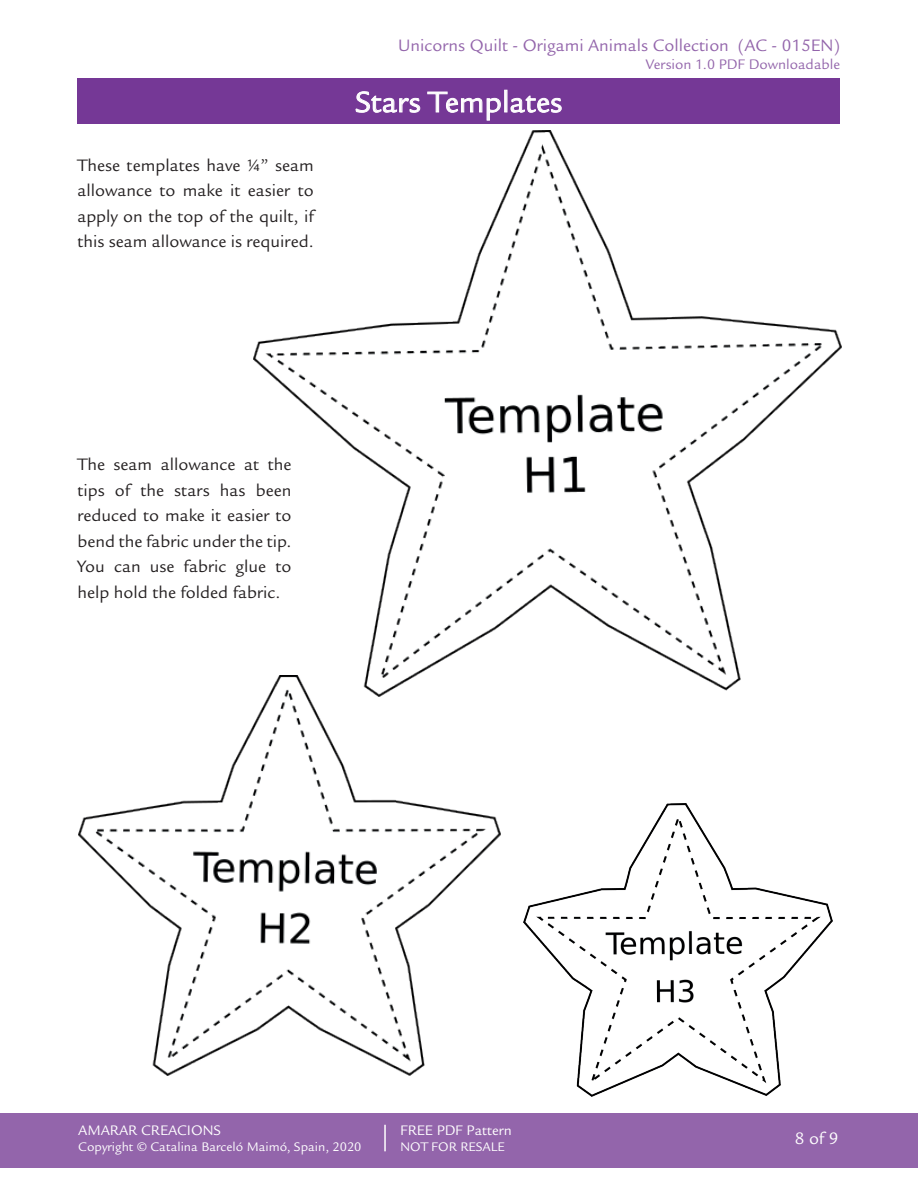
<style>
.page{position:relative;width:918px;height:1188px;background:#fff}
.page>*{position:absolute;margin:0;border:0;box-sizing:border-box;transform-origin:0 0}
.t1{font:31.5px "Legacy Sans Std";color:#fff}
.t2{font:18px/25.5px "Legacy Sans Std";color:#231f20;text-align:justify}
.t3{font:18px "Legacy Sans Std";color:#9365ab}
.t4{font:18px "Legacy Sans Std";color:#fff}
.t5{font:15px "Legacy Sans Std";color:#fff}
.t6{font:15px "Legacy Sans Std";color:#9365ab}
.t7{font:13.5px "Legacy Sans Std";color:#fff}
</style>
<div class="page">
<div style="left:0;top:1114px;width:918px;height:54px;background:#9365ab"></div>
<hr style="left:384px;top:1125px;width:2px;height:26px;background:#fff">
<img style="left:254px;top:131px;width:587px;height:560px">
<img style="left:78px;top:676px;width:422px;height:399px">
<img style="left:524px;top:803px;width:308px;height:294px">
<div style="left:77px;top:78px;width:763px;height:46px;background:#753896"></div>
<svg style="left:355px;top:91px;width:66px;height:22px"></svg>
<svg style="left:427px;top:91px;width:74px;height:30px"></svg>
<div style="left:504px;top:90px;width:3px;height:22px;border:1px solid #fff"></div>
<svg style="left:510px;top:95px;width:52px;height:18px"></svg>
<p class="t3" style="left:398px;top:35px;width:443px">Unicorns Quilt - Origami Animals Collection (AC - 015EN)</p>
<p class="t6" style="left:646px;top:56px;width:196px">Version 1.0 PDF Downloadable</p>
<p class="t2" style="left:77px;top:152px;width:238px">These templates have 1/4” seam allowance to make it easier to apply on the top of the quilt, if this seam allowance is required.</p>
<h1 class="t1" style="left:355px;top:84px;width:209px">Stars Templates</h1>
<p class="t2" style="left:77px;top:452px;width:216px">The seam allowance at the tips of the stars has been reduced to make it easier to bend the fabric under the tip.<br>You can use fabric glue to help hold the folded fabric.</p>
<p class="t5" style="left:78px;top:1122px;width:144px">AMARAR CREACIONS</p>
<p class="t7" style="left:78px;top:1139px;width:285px">Copyright © Catalina Barceló Maimó, Spain, 2020</p>
<p class="t5" style="left:401px;top:1122px;width:113px">FREE PDF Pattern</p>
<p class="t7" style="left:401px;top:1139px;width:106px">NOT FOR RESALE</p>
<p class="t4" style="left:795px;top:1128px;width:45px">8 of 9</p>
</div>
